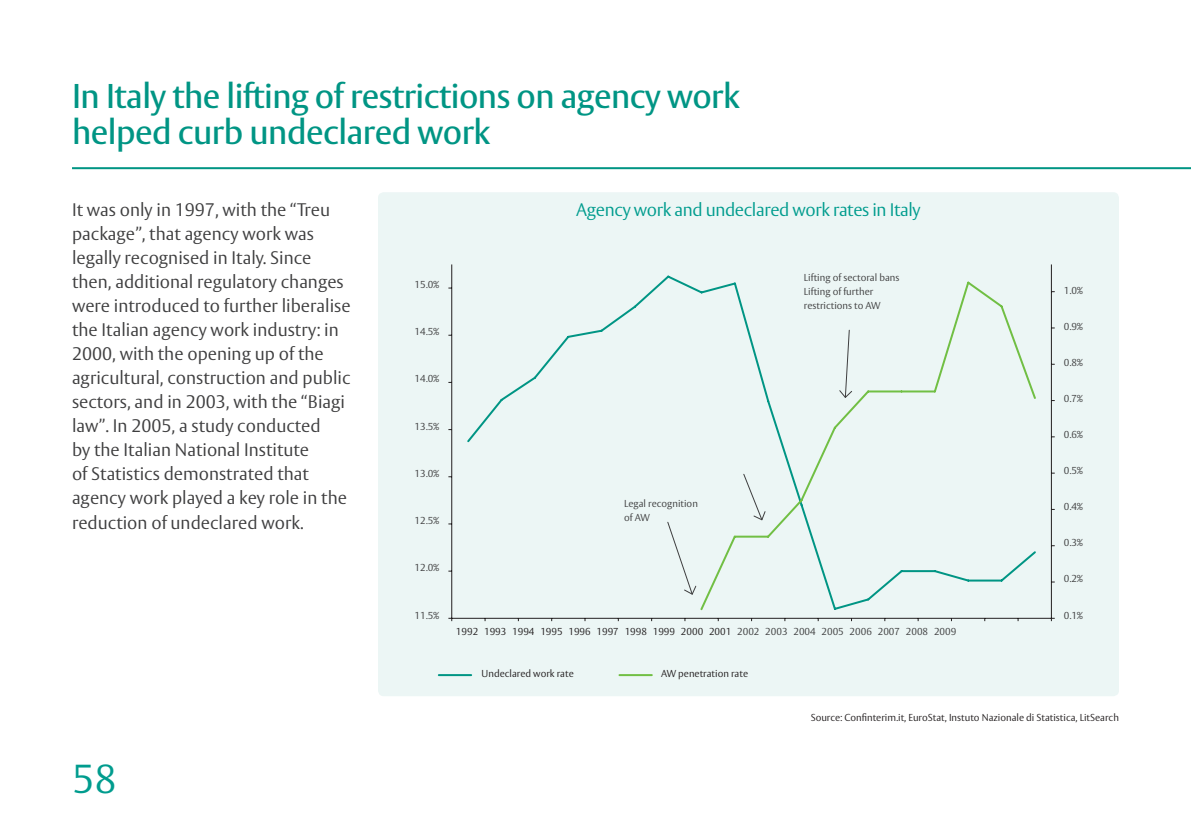
<style>
.page{position:relative;width:1191px;height:840px;background:#fff}
.page>*{position:absolute;margin:0;border:0;box-sizing:border-box;transform-origin:0 0}
.t1{font:300 40px "Vesta";color:#009c8e}
.t2{font:500 34px/36px "Vesta";letter-spacing:-.015em;color:#009584}
.t3{font:300 18px/24px "Vesta";color:#3e3e3f}
.t4{font:300 18px "Vesta";letter-spacing:-.02em;color:#009c8e}
.t5{font:300 10px "Vesta";color:#231f20}
.t6{font:300 10px/14px "Vesta";color:#3e3e3f}
.s1{color:#3e3e3f}
</style>
<div class="page">
<div style="left:378px;top:192px;width:741px;height:503px;background:#ecf6f5;border-radius:6px"></div>
<hr style="left:72px;top:167px;width:1119px;height:2px;background:#009584">
<hr style="left:439px;top:673px;width:32px;height:2px;background:#009584">
<hr style="left:619px;top:673px;width:33px;height:2px;background:#71bf44">
<hr style="left:1051px;top:264px;width:1px;height:354px;background:#231f20">
<hr style="left:451px;top:264px;width:1px;height:354px;background:#231f20">
<hr style="left:452px;top:617px;width:599px;height:1px;background:#231f20">
<svg style="left:467px;top:275px;width:232px;height:320px"></svg>
<svg style="left:699px;top:281px;width:337px;height:330px"></svg>
<svg style="left:667px;top:329px;width:182px;height:265px"></svg>
<svg style="left:839px;top:390px;width:13px;height:8px"></svg>
<svg style="left:753px;top:510px;width:12px;height:10px"></svg>
<svg style="left:684px;top:585px;width:12px;height:9px"></svg>
<h2 class="t2" style="left:72px;top:80px;width:669px">In Italy the lifting of restrictions on agency work helped curb undeclared work</h2>
<p class="t3" style="left:72px;top:199px;width:260px">It was only in 1997, with the “Treu</p>
<p class="t4" style="left:576px;top:199px;width:346px">Agency work and undeclared work rates in Italy</p>
<p class="t3" style="left:72px;top:223px;width:280px">package”, that agency work was legally recognised in Italy. Since then, additional regulatory changes were introduced to further liberalise the Italian agency work industry: in 2000, with the opening up of the agricultural, construction and public sectors, and in 2003, with the “Biagi law”. In 2005, a study conducted<br>by the Italian National Institute<br>of Statistics demonstrated that agency work played a key role in the reduction of undeclared work.</p>
<p class="t6" style="left:804px;top:270px;width:97px">Lifting of sectoral bans<br>Lifting of further restrictions to AW</p>
<p class="t6" style="left:414px;top:277px;width:26px">15.0%</p>
<p class="t6" style="left:414px;top:325px;width:26px">14.5%</p>
<p class="t6" style="left:414px;top:372px;width:26px">14.0%</p>
<p class="t6" style="left:414px;top:419px;width:26px">13.5%</p>
<p class="t6" style="left:414px;top:466px;width:26px">13.0%</p>
<p class="t6" style="left:414px;top:513px;width:26px">12.5%</p>
<p class="t6" style="left:414px;top:561px;width:26px">12.0%</p>
<p class="t6" style="left:414px;top:608px;width:26px">11.5%</p>
<p class="t6" style="left:624px;top:497px;width:75px">Legal recognition of AW</p>
<p class="t5" style="left:456px;top:625px;width:502px">1992 1993 1994 1995 1996 1997 1998 1999 2000 2001 <span class="s1">2002 2003 2004 2005 2006 2007 2008 2009</span></p>
<p class="t5" style="left:481px;top:667px;width:94px">Undeclared work rate</p>
<p class="t5" style="left:661px;top:667px;width:89px">AW penetration rate</p>
<p class="t6" style="left:1064px;top:283px;width:20px">1.0%</p>
<p class="t6" style="left:1064px;top:319px;width:20px">0.9%</p>
<p class="t6" style="left:1064px;top:355px;width:20px">0.8%</p>
<p class="t6" style="left:1064px;top:392px;width:20px">0.7%</p>
<p class="t6" style="left:1064px;top:428px;width:20px">0.6%</p>
<p class="t6" style="left:1064px;top:464px;width:20px">0.5%</p>
<p class="t6" style="left:1064px;top:500px;width:20px">0.4%</p>
<p class="t6" style="left:1064px;top:536px;width:20px">0.3%</p>
<p class="t6" style="left:1064px;top:572px;width:20px">0.2%</p>
<p class="t6" style="left:1064px;top:608px;width:20px">0.1%</p>
<h1 class="t1" style="left:72px;top:754px;width:46px">58</h1>
<p class="t5" style="left:810px;top:711px;width:310px">Source: Confinterim.it, EuroStat, Instuto Nazionale di Statistica, LitSearch</p>
</div>
